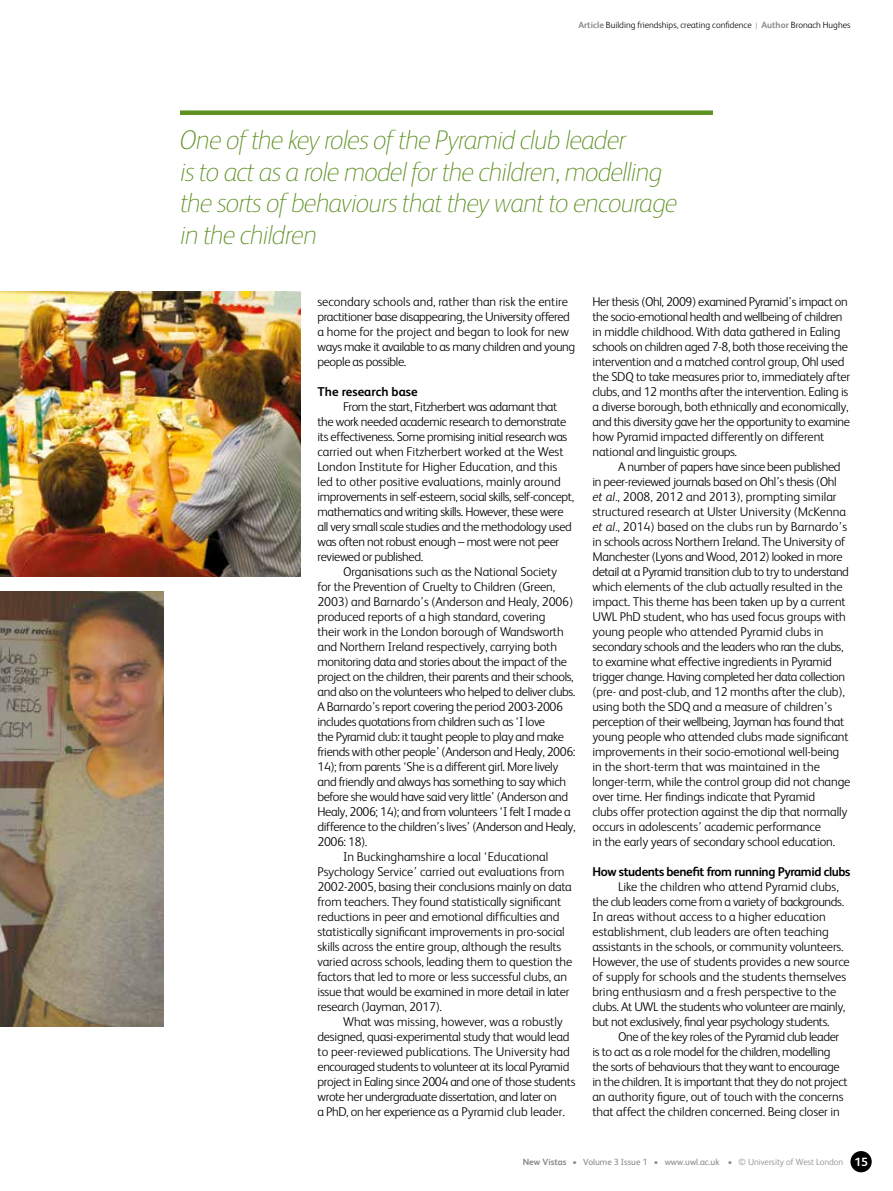
<style>
.page{position:relative;width:893px;height:1191px;background:#fff}
.page>*{position:absolute;margin:0;border:0;box-sizing:border-box;transform-origin:0 0}
.t1{font:italic 100 27px/31.5px "FS Albert";letter-spacing:-.03em;color:#5d9021}
.t2{font:300 12.75px/15px "FS Albert";letter-spacing:-.02em;color:#000}
.t3{font:300 12.75px "FS Albert";color:#000}
.t4{font:700 12.75px "FS Albert";letter-spacing:-.03em;color:#000}
.t5{font:700 12.75px "FS Albert";color:#000}
.t6{font:300 9px "FS Albert";color:#000}
.t7{font:300 9px "FS Albert";color:#878787}
.s1{font-weight:700;color:#878787}
.s2{color:#878787}
.s3{font-style:italic}
.s4{font-weight:700}
.s5{font-weight:400}
.s6{font-weight:700;font-size:12px;color:#fff}
</style>
<div class="page">
<div style="left:850px;top:1151px;width:22px;height:21px;background:#000;border-radius:50%"></div>
<img style="left:0;top:591px;width:163px;height:435px">
<img style="left:0;top:291px;width:300px;height:285px">
<div style="left:180px;top:110px;width:533px;height:5px;background:#5d9021"></div>
<p class="t6" style="left:578px;top:19px;width:274px"><span class="s1">Article</span> Building friendships, creating confidence <span class="s2">|</span> <span class="s1">Author</span> Bronach Hughes</p>
<h1 class="t1" style="left:180px;top:123px;width:499px">One of the key roles of the Pyramid club leader<br>is to act as a role model for the children, modelling the sorts of behaviours that they want to encourage in the children</h1>
<p class="t2" style="left:317px;top:294px;width:259px">secondary schools and, rather than risk the entire practitioner base disappearing, the University offered a home for the project and began to look for new ways make it available to as many children and young people as possible.</p>
<p class="t5" style="left:317px;top:383px;width:102px">The research base</p>
<p class="t2" style="left:317px;top:399px;width:258px;text-indent:26px">From the start, Fitzherbert was adamant that the work needed academic research to demonstrate its effectiveness. Some promising initial research was carried out when Fitzherbert worked at the West London Institute for Higher Education, and this led to other positive evaluations, mainly around improvements in self-esteem, social skills, self-concept, mathematics and writing skills. However, these were all very small scale studies and the methodology used was often not robust enough – most were not peer reviewed or published.</p>
<p class="t2" style="left:343px;top:563px;width:216px">Organisations such as the National Society</p>
<p class="t2" style="left:317px;top:578px;width:239px">for the Prevention of Cruelty to Children (Green,</p>
<p class="t2" style="left:317px;top:593px;width:257px">2003) and Barnardo’s (Anderson and Healy, 2006)</p>
<p class="t2" style="left:317px;top:608px;width:230px">produced reports of a high standard, covering</p>
<p class="t2" style="left:317px;top:623px;width:248px">their work in the London borough of Wandsworth</p>
<p class="t2" style="left:317px;top:638px;width:241px">and Northern Ireland respectively, carrying both</p>
<p class="t2" style="left:317px;top:653px;width:251px">monitoring data and stories about the impact of the</p>
<p class="t2" style="left:317px;top:668px;width:258px">project on the children, their parents and their schools,</p>
<p class="t2" style="left:317px;top:683px;width:259px">and also on the volunteers who helped to deliver clubs.</p>
<p class="t2" style="left:317px;top:698px;width:247px">A Barnardo’s report covering the period 2003-2006</p>
<p class="t2" style="left:317px;top:713px;width:229px">includes quotations from children such as ‘I love</p>
<p class="t2" style="left:317px;top:728px;width:248px">the Pyramid club: it taught people to play and make</p>
<p class="t2" style="left:317px;top:743px;width:259px">friends with other people’ (Anderson and Healy, 2006:</p>
<p class="t2" style="left:317px;top:758px;width:242px">14); from parents ‘She is a different girl. More lively</p>
<p class="t2" style="left:317px;top:773px;width:250px">and friendly and always has something to say which</p>
<p class="t2" style="left:317px;top:788px;width:252px">before she would have said very little’ (Anderson and</p>
<p class="t2" style="left:317px;top:803px;width:255px">Healy, 2006; 14); and from volunteers ‘I felt I made a</p>
<p class="t2" style="left:317px;top:818px;width:259px">difference to the children’s lives’ (Anderson and Healy,</p>
<p class="t2" style="left:317px;top:833px;width:51px">2006: 18).</p>
<p class="t3" style="left:343px;top:848px;width:207px">In Buckinghamshire a local ‘Educational</p>
<p class="t3" style="left:317px;top:863px;width:249px">Psychology Service’ carried out evaluations from</p>
<p class="t2" style="left:317px;top:878px;width:256px">2002-2005, basing their conclusions mainly on data</p>
<p class="t2" style="left:317px;top:893px;width:245px">from teachers. They found statistically significant</p>
<p class="t2" style="left:317px;top:908px;width:243px">reductions in peer and emotional difficulties and</p>
<p class="t2" style="left:317px;top:923px;width:249px">statistically significant improvements in pro-social</p>
<p class="t2" style="left:317px;top:938px;width:245px">skills across the entire group, although the results</p>
<p class="t2" style="left:317px;top:953px;width:256px">varied across schools, leading them to question the</p>
<p class="t2" style="left:317px;top:968px;width:251px">factors that led to more or less successful clubs, an</p>
<p class="t2" style="left:317px;top:983px;width:253px">issue that would be examined in more detail in later</p>
<p class="t2" style="left:317px;top:998px;width:126px">research (Jayman, 2017).</p>
<p class="t3" style="left:343px;top:1013px;width:221px">What was missing, however, was a robustly</p>
<p class="t2" style="left:317px;top:1028px;width:254px">designed, quasi-experimental study that would lead</p>
<p class="t3" style="left:317px;top:1043px;width:254px">to peer-reviewed publications. The University had</p>
<p class="t2" style="left:317px;top:1058px;width:253px">encouraged students to volunteer at its local Pyramid</p>
<p class="t2" style="left:317px;top:1073px;width:259px">project in Ealing since 2004 and one of those students</p>
<p class="t2" style="left:317px;top:1088px;width:241px">wrote her undergraduate dissertation, and later on</p>
<p class="t2" style="left:317px;top:1103px;width:249px">a PhD, on her experience as a Pyramid club leader.</p>
<p class="t2" style="left:592px;top:293px;width:259px">Her thesis (Ohl, 2009) examined Pyramid’s impact on the socio-emotional health and wellbeing of children in middle childhood. With data gathered in Ealing schools on children aged 7-8, both those receiving the intervention and a matched control group, Ohl used the SDQ to take measures prior to, immediately after clubs, and 12 months after the intervention. Ealing is a diverse borough, both ethnically and economically, and this diversity gave her the opportunity to examine how Pyramid impacted differently on different national and linguistic groups.</p>
<p class="t2" style="left:592px;top:458px;width:259px;text-indent:26px">A number of papers have since been published in peer-reviewed journals based on Ohl’s thesis (Ohl<br><span class="s3">et al.</span>, 2008, 2012 and 2013), prompting similar structured research at Ulster University (McKenna <span class="s3">et al.</span>, 2014) based on the clubs run by Barnardo’s in schools across Northern Ireland. The University of Manchester (Lyons and Wood, 2012) looked in more detail at a Pyramid transition club to try to understand which elements of the club actually resulted in the impact. This theme has been taken up by a current UWL PhD student, who has used focus groups with young people who attended Pyramid clubs in secondary schools and the leaders who ran the clubs, to examine what effective ingredients in Pyramid trigger change. Having completed her data collection (pre- and post-club, and 12 months after the club), using both the SDQ and a measure of children’s perception of their wellbeing, Jayman has found that young people who attended clubs made significant improvements in their socio-emotional well-being in the short-term that was maintained in the longer-term, while the control group did not change over time. Her findings indicate that Pyramid<br>clubs offer protection against the dip that normally occurs in adolescents’ academic performance<br>in the early years of secondary school education.</p>
<p class="t4" style="left:592px;top:862px;width:259px">How students benefit from running Pyramid clubs</p>
<p class="t2" style="left:592px;top:878px;width:259px;text-indent:26px">Like the children who attend Pyramid clubs, the club leaders come from a variety of backgrounds.<br>In areas without access to a higher education establishment, club leaders are often teaching assistants in the schools, or community volunteers.<br>However, the use of students provides a new source of supply for schools and the students themselves bring enthusiasm and a fresh perspective to the clubs. At UWL the students who volunteer are mainly, but not exclusively, final year psychology students.</p>
<p class="t2" style="left:592px;top:1028px;width:257px;text-indent:26px">One of the key roles of the Pyramid club leader is to act as a role model for the children, modelling the sorts of behaviours that they want to encourage in the children. It is important that they do not project an authority figure, out of touch with the concerns that affect the children concerned. Being closer in</p>
<p class="t7" style="left:523px;top:1156px;width:347px"><span class="s4">New Vistas</span> • <span class="s5">Volume 3 Issue 1</span> • <span class="s5">www.uwl.ac.uk</span> • © University of West London <span class="s6">15</span></p>
</div>
